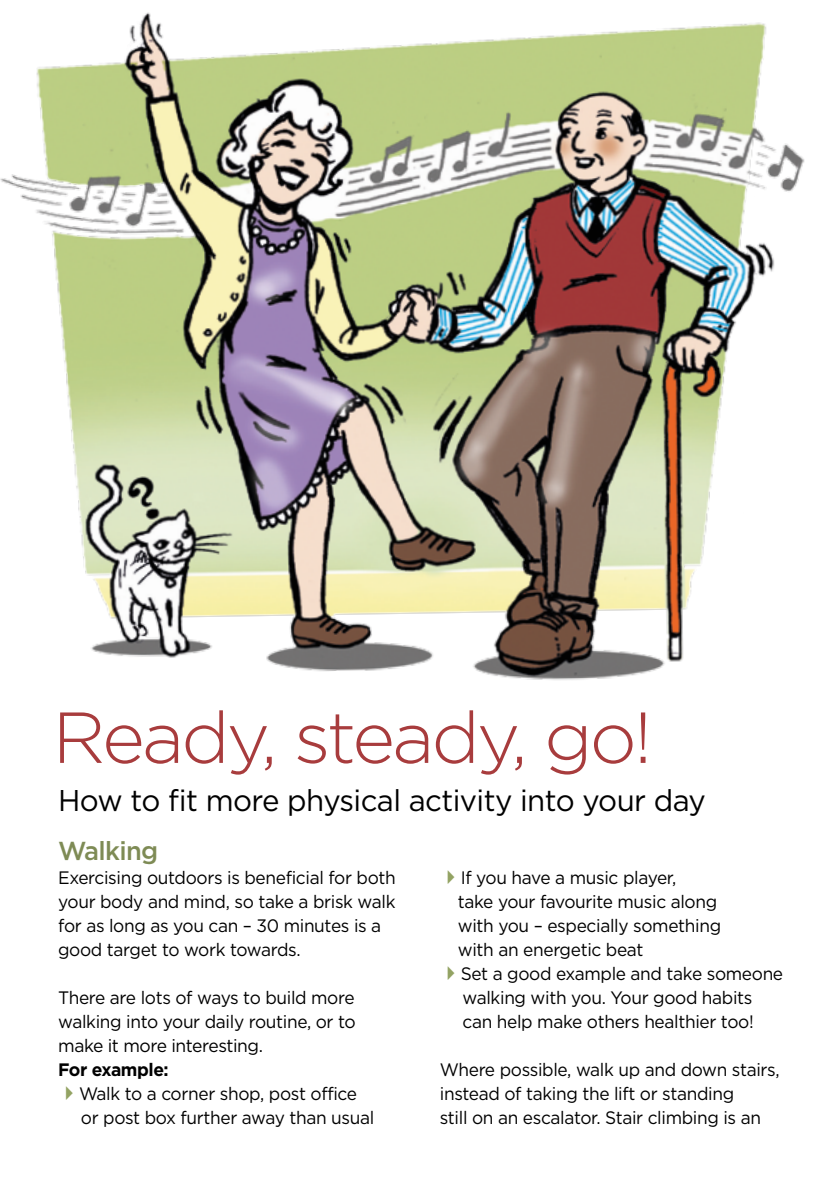
<style>
.page{position:relative;width:840px;height:1191px;background:#fff}
.page>*{position:absolute;margin:0;border:0;box-sizing:border-box;transform-origin:0 0}
.t1{font:300 72px "Gotham";letter-spacing:-.04em;color:#a83c3d}
.t2{font:30px "Gotham";letter-spacing:-.02em;color:#000}
.t3{font:500 26px "Gotham";letter-spacing:-.025em;color:#7e8b55}
.t4{font:18px/24px "Gotham";letter-spacing:-.02em;color:#000;scale:.96 1}
.t5{font:700 18px "Gotham";letter-spacing:-.025em;color:#000}
.s1{color:#93a363}
</style>
<div class="page">
<img style="left:0;top:12px;width:805px;height:668px">
<h1 class="t1" style="left:52px;top:692px;width:601px">Ready, steady, go!</h1>
<h2 class="t2" style="left:58px;top:781px;width:649px">How to fit more physical activity into your day</h2>
<h3 class="t3" style="left:58px;top:834px;width:102px">Walking</h3>
<p class="t4" style="left:58px;top:865px;width:353px">Exercising outdoors is beneficial for both your body and mind, so take a brisk walk for as long as you can – 30 minutes is a good target to work towards.</p>
<p class="t4" style="left:58px;top:985px;width:311px;text-align:justify">There are lots of ways to build more walking into your daily routine, or to make it more interesting.</p>
<p class="t5" style="left:58px;top:1058px;width:112px">For example:</p>
<p class="t4" style="left:81px;top:1081px;width:307px;text-indent:-23px"><span class="s1">✔</span>Walk to a corner shop, post office or post box further away than usual</p>
<p class="t4" style="left:457px;top:865px;width:275px;text-indent:-18px"><span class="s1">✔</span>If you have a music player,<br>take your favourite music along with you – especially something with an energetic beat</p>
<p class="t4" style="left:439px;top:961px;width:359px;text-align:center"><span class="s1">✔</span>Set a good example and take someone walking with you. Your good habits<br>can help make others healthier too!</p>
<p class="t4" style="left:439px;top:1057px;width:355px">Where possible, walk up and down stairs, instead of taking the lift or standing<br>still on an escalator. Stair climbing is an</p>
</div>
